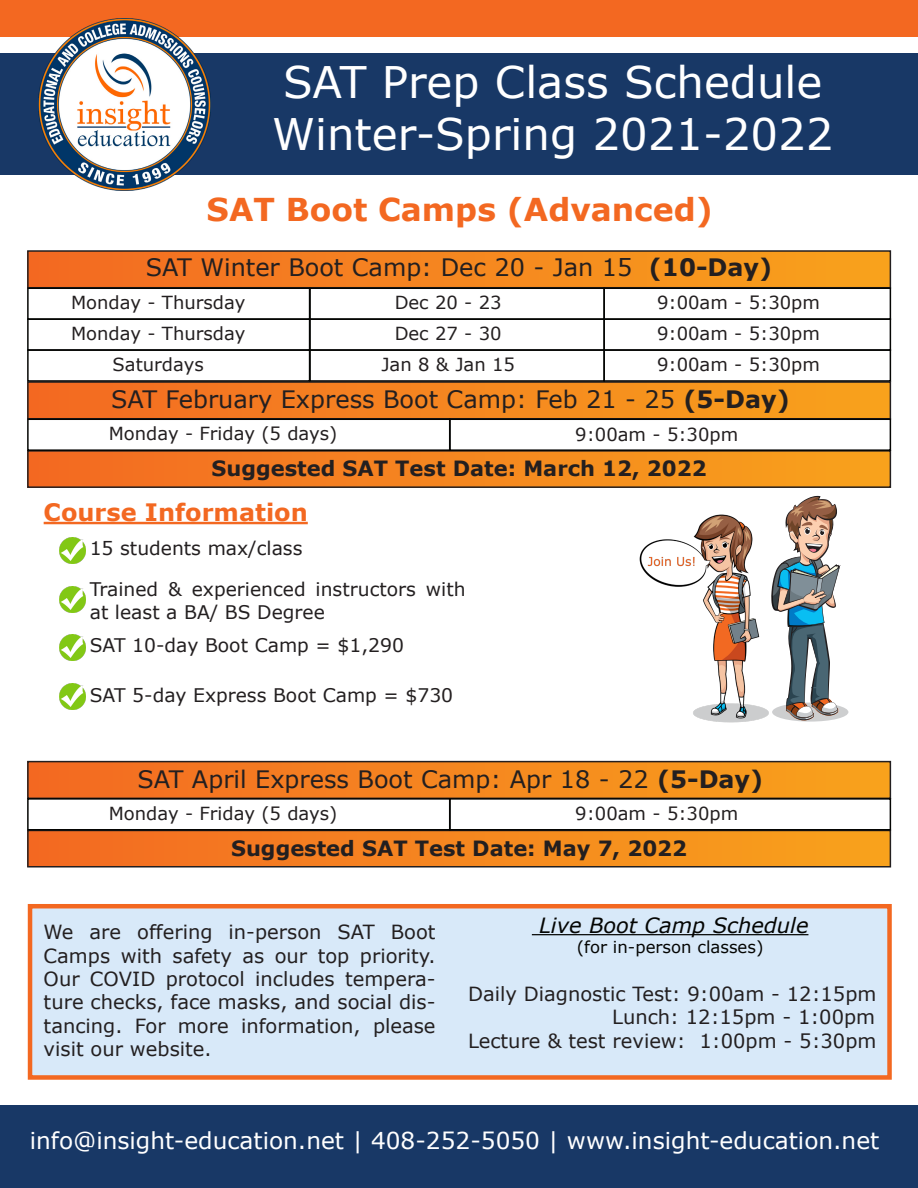
<style>
.page{position:relative;width:918px;height:1188px;background:#fff}
.page>*{position:absolute;margin:0;border:0;box-sizing:border-box;transform-origin:0 0}
.t1{font:43.5px "Verdana";color:#fff}
.t2{font:700 31.5px "Verdana";color:#f36821}
.t3{font:24px "Verdana";color:#231f20}
.t4{font:700 24px "Verdana";color:#f36821}
.t5{font:23.25px "Verdana";color:#fff}
.t6{font:700 21px "Verdana";color:#231f20}
.t7{font:italic 21px "Verdana";color:#040503}
.t8{font:19.5px/23.4px "Verdana";color:#231f20;text-align:justify}
.t9{font:18.75px/22.5px "Verdana";color:#231f20}
.t10{font:18px "Verdana";color:#231f20}
.t11{font:16.5px "Verdana";color:#040503}
.s1{font-weight:700}
</style>
<div class="page">
<div style="left:28px;top:904px;width:864px;height:176px;background:#d8e9f9;border:4px solid #f36821"></div>
<div style="left:0;top:0;width:918px;height:36px;background:#f36821"></div>
<div style="left:0;top:53px;width:918px;height:121px;background:#183866"></div>
<div style="left:0;top:1105px;width:918px;height:83px;background:#183866"></div>
<img style="left:59px;top:538px;width:26px;height:26px">
<hr style="left:532px;top:934px;width:276px;height:1px;background:#040503">
<hr style="left:44px;top:522px;width:264px;height:2px;background:#f36821">
<img style="left:59px;top:586px;width:26px;height:26px">
<img style="left:59px;top:635px;width:26px;height:26px">
<div style="left:28px;top:251px;width:862px;height:37px;background:linear-gradient(to right,#f36a22,#f8a31c)"></div>
<div style="left:27px;top:250px;width:864px;height:38px;border:2px solid #231f20"></div>
<div style="left:309px;top:288px;width:296px;height:32px;border:2px solid #040503"></div>
<div style="left:27px;top:288px;width:283px;height:32px;border:2px solid #040503"></div>
<img style="left:38px;top:19px;width:172px;height:172px">
<img style="left:59px;top:683px;width:26px;height:26px">
<div style="left:28px;top:451px;width:862px;height:36px;background:linear-gradient(to right,#f36a22,#f8a31c)"></div>
<div style="left:27px;top:450px;width:864px;height:38px;border:2px solid #231f20"></div>
<div style="left:28px;top:382px;width:862px;height:37px;background:linear-gradient(to right,#f36a22,#f8a31c)"></div>
<div style="left:27px;top:381px;width:864px;height:38px;border:2px solid #231f20"></div>
<div style="left:449px;top:419px;width:442px;height:32px;border:2px solid #040503"></div>
<div style="left:27px;top:419px;width:423px;height:32px;border:2px solid #040503"></div>
<img style="left:617px;top:480px;width:189px;height:243px">
<div style="left:772px;top:703px;width:76px;height:19px;background:#cdcecf;border-radius:50%"></div>
<svg style="left:770px;top:495px;width:71px;height:228px"></svg>
<div style="left:603px;top:288px;width:288px;height:32px;border:2px solid #040503"></div>
<div style="left:309px;top:318px;width:296px;height:33px;border:2px solid #040503"></div>
<div style="left:27px;top:318px;width:283px;height:33px;border:2px solid #040503"></div>
<div style="left:603px;top:318px;width:288px;height:33px;border:2px solid #040503"></div>
<div style="left:309px;top:349px;width:296px;height:33px;border:2px solid #040503"></div>
<div style="left:27px;top:349px;width:283px;height:33px;border:2px solid #040503"></div>
<div style="left:603px;top:349px;width:288px;height:33px;border:2px solid #040503"></div>
<div style="left:28px;top:830px;width:862px;height:37px;background:linear-gradient(to right,#f36a22,#f8a31c)"></div>
<div style="left:27px;top:830px;width:864px;height:38px;border:2px solid #231f20"></div>
<div style="left:28px;top:762px;width:862px;height:36px;background:linear-gradient(to right,#f36a22,#f8a31c)"></div>
<div style="left:27px;top:761px;width:864px;height:38px;border:2px solid #231f20"></div>
<div style="left:449px;top:798px;width:442px;height:33px;border:2px solid #040503"></div>
<div style="left:27px;top:798px;width:423px;height:33px;border:2px solid #040503"></div>
<p class="t1" style="left:283px;top:54px;width:541px">SAT Prep Class Schedule</p>
<p class="t1" style="left:272px;top:107px;width:563px">Winter-Spring 2021-2022</p>
<p class="t2" style="left:207px;top:189px;width:508px">SAT Boot Camps (Advanced)</p>
<p class="t3" style="left:146px;top:252px;width:628px">SAT Winter Boot Camp: Dec 20 - Jan 15 <span class="s1">(10-Day)</span></p>
<p class="t10" style="left:71px;top:291px;width:176px">Monday - Thursday</p>
<p class="t10" style="left:395px;top:291px;width:108px">Dec 20 - 23</p>
<p class="t10" style="left:657px;top:291px;width:164px">9:00am - 5:30pm</p>
<p class="t10" style="left:71px;top:322px;width:176px">Monday - Thursday</p>
<p class="t10" style="left:395px;top:322px;width:108px">Dec 27 - 30</p>
<p class="t10" style="left:657px;top:322px;width:164px">9:00am - 5:30pm</p>
<p class="t10" style="left:113px;top:353px;width:93px">Saturdays</p>
<p class="t10" style="left:381px;top:353px;width:135px">Jan 8 &amp; Jan 15</p>
<p class="t10" style="left:657px;top:353px;width:164px">9:00am - 5:30pm</p>
<p class="t3" style="left:111px;top:384px;width:680px">SAT February Express Boot Camp: Feb 21 - 25 <span class="s1">(5-Day)</span></p>
<p class="t10" style="left:109px;top:422px;width:230px">Monday - Friday (5 days)</p>
<p class="t10" style="left:575px;top:423px;width:164px">9:00am - 5:30pm</p>
<p class="t6" style="left:212px;top:455px;width:496px">Suggested SAT Test Date: March 12, 2022</p>
<p class="t4" style="left:44px;top:497px;width:266px">Course Information</p>
<p class="t9" style="left:90px;top:538px;width:214px">15 students max/class</p>
<p class="t9" style="left:90px;top:578px;width:377px">Trained &amp; experienced instructors with at least a BA/ BS Degree</p>
<p class="t9" style="left:90px;top:635px;width:316px">SAT 10-day Boot Camp = $1,290</p>
<p class="t9" style="left:90px;top:684px;width:365px">SAT 5-day Express Boot Camp = $730</p>
<p class="t3" style="left:138px;top:764px;width:627px">SAT April Express Boot Camp: Apr 18 - 22 <span class="s1">(5-Day)</span></p>
<p class="t10" style="left:109px;top:802px;width:230px">Monday - Friday (5 days)</p>
<p class="t10" style="left:575px;top:802px;width:164px">9:00am - 5:30pm</p>
<p class="t6" style="left:231px;top:835px;width:457px">Suggested SAT Test Date: May 7, 2022</p>
<p class="t8" style="left:44px;top:921px;width:393px">We are offering in-person SAT Boot Camps with safety as our top priority.<br>Our COVID protocol includes tempera&shy;ture checks, face masks, and social dis&shy;tancing. For more information, please visit our website.</p>
<p class="t7" style="left:539px;top:912px;width:271px">Live Boot Camp Schedule</p>
<p class="t11" style="left:577px;top:936px;width:188px">(for in-person classes)</p>
<p class="t8" style="left:468px;top:982px;width:410px">Daily Diagnostic Test: 9:00am - 12:15pm</p>
<p class="t8" style="left:612px;top:1006px;width:265px">Lunch: 12:15pm - 1:00pm</p>
<p class="t8" style="left:468px;top:1029px;width:410px">Lecture &amp; test review: 1:00pm - 5:30pm</p>
<p class="t5" style="left:30px;top:1126px;width:851px">info@insight-education.net | 408-252-5050 | www.insight-education.net</p>
</div>
